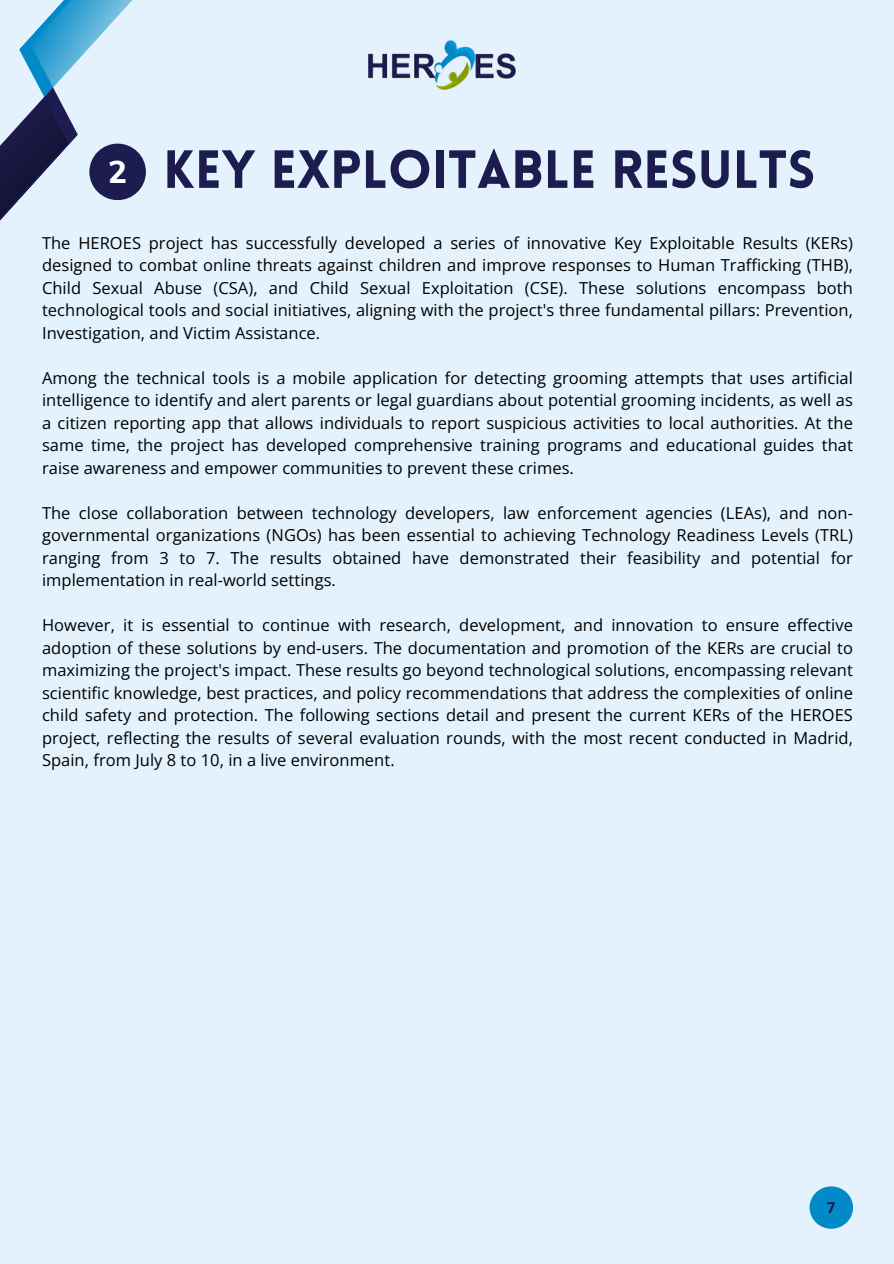
<style>
.page{position:relative;width:894px;height:1264px;background:#fff}
.page>*{position:absolute;margin:0;border:0;box-sizing:border-box;transform-origin:0 0}
.t1{font:900 52.5px "Lovelo";color:#1d1c4e}
.t2{font:800 31.5px "Mulish";color:#fff}
.t3{font:16.5px/22.5px "Open Sans";color:#000;text-align:justify}
.t4{font:700 15px "Open Sans";color:#1d1c4e}
</style>
<div class="page">
<div style="left:0;top:0;width:893px;height:1263px;background:#e3f2fd"></div>
<svg style="left:0;top:0;width:135px;height:221px"></svg>
<img style="left:367px;top:40px;width:150px;height:49px">
<div style="left:89px;top:144px;width:57px;height:56px;background:#1d1c4e;border-radius:50%"></div>
<div style="left:809px;top:1186px;width:43px;height:42px;background:#0289c7;border-radius:50%"></div>
<p class="t2" style="left:108px;top:151px;width:20px">2</p>
<p class="t1" style="left:163px;top:148px;width:653px">KEY EXPLOITABLE RESULTS</p>
<p class="t3" style="left:42px;top:231px;width:812px">The HEROES project has successfully developed a series of innovative Key Exploitable Results (KERs) designed to combat online threats against children and improve responses to Human Trafficking (THB), Child Sexual Abuse (CSA), and Child Sexual Exploitation (CSE). These solutions encompass both technological tools and social initiatives, aligning with the project's three fundamental pillars: Prevention, Investigation, and Victim Assistance.</p>
<p class="t3" style="left:42px;top:366px;width:812px">Among the technical tools is a mobile application for detecting grooming attempts that uses artificial intelligence to identify and alert parents or legal guardians about potential grooming incidents, as well as a citizen reporting app that allows individuals to report suspicious activities to local authorities. At the same time, the project has developed comprehensive training programs and educational guides that raise awareness and empower communities to prevent these crimes.</p>
<p class="t3" style="left:42px;top:501px;width:812px">The close collaboration between technology developers, law enforcement agencies (LEAs), and non&shy;governmental organizations (NGOs) has been essential to achieving Technology Readiness Levels (TRL) ranging from 3 to 7. The results obtained have demonstrated their feasibility and potential for implementation in real-world settings.</p>
<h1 class="t3" style="left:42px;top:613px;width:812px">However, it is essential to continue with research, development, and innovation to ensure effective adoption of these solutions by end-users. The documentation and promotion of the KERs are crucial to maximizing the project's impact. These results go beyond technological solutions, encompassing relevant scientific knowledge, best practices, and policy recommendations that address the complexities of online child safety and protection. The following sections detail and present the current KERs of the HEROES project, reflecting the results of several evaluation rounds, with the most recent conducted in Madrid, Spain, from July 8 to 10, in a live environment.</h1>
<p class="t4" style="left:826px;top:1197px;width:10px">7</p>
</div>
